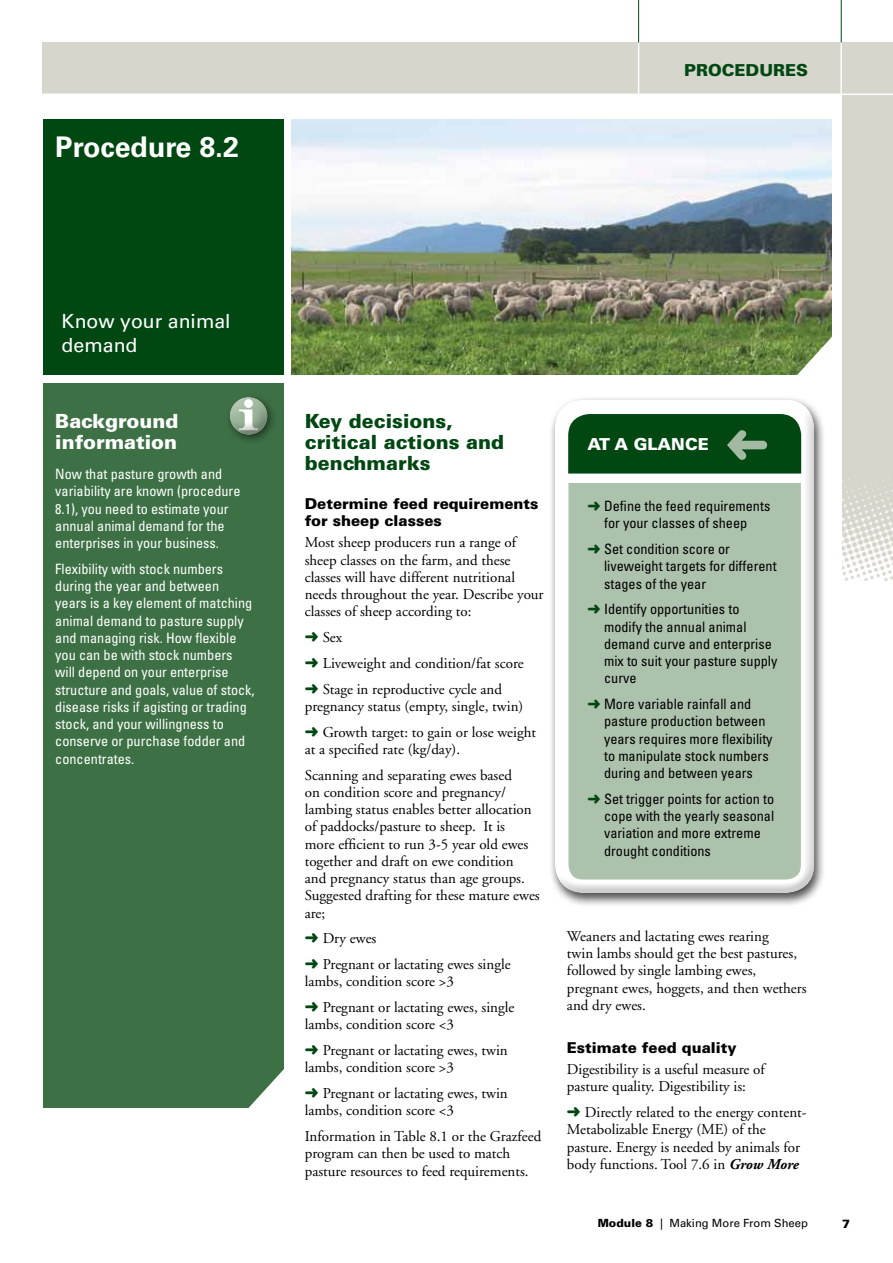
<style>
.page{position:relative;width:893px;height:1263px;background:#fff}
.page>*{position:absolute;margin:0;border:0;box-sizing:border-box;transform-origin:0 0}
.t1{font:700 28.5px "Univers";color:#fff}
.t2{font:900 19.5px/21px "Univers";color:#004712}
.t3{font:900 19.5px/21px "Univers";color:#fff}
.t4{font:19.5px/24px "Univers";color:#fff}
.t5{font:900 16.5px "Univers";color:#004712}
.t6{font:900 16.5px "Univers";color:#fff}
.t7{font:15px/17.2px "Adobe Garamond";color:#000}
.t8{font:900 15px/17.2px "Univers";color:#000}
.t9{font:condensed 14.25px/17.2px "Univers";color:#fff}
.t10{font:condensed 14.25px/17.2px "Univers";color:#000}
.t11{font:900 12px "Univers";color:#000}
.t12{font:11.25px "Univers";color:#000}
.s1{color:#004712}
.s2{font-weight:700;font-style:italic}
.s3{font-weight:900}
</style>
<div class="page">
<div style="left:43px;top:43px;width:850px;height:51px;background:#d6d6cd"></div>
<img style="left:842px;top:93px;width:51px;height:487px">
<hr style="left:638px;top:42px;width:1px;height:54px;background:#fff">
<hr style="left:840px;top:39px;width:2px;height:538px;background:#fff">
<hr style="left:841px;top:0;width:1px;height:43px;background:#004712">
<hr style="left:638px;top:0;width:1px;height:43px;background:#004712">
<hr style="left:36px;top:94px;width:857px;height:1px;background:#fff">
<div style="left:549px;top:396px;width:278px;height:511px;background:#000;opacity:.7"></div>
<div style="left:555px;top:407px;width:261px;height:487px;background:#000;opacity:.2"></div>
<div style="left:567px;top:412px;width:234px;height:71px;background:#fff"></div>
<svg style="left:568px;top:414px;width:233px;height:60px;background:#0b4f1c"></svg>
<div style="left:43px;top:383px;width:240px;height:724px;background:#3d7145"></div>
<div style="left:43px;top:119px;width:240px;height:255px;background:#004712"></div>
<img style="left:291px;top:119px;width:540px;height:255px">
<svg style="left:248px;top:1065px;width:36px;height:43px"></svg>
<svg style="left:796px;top:332px;width:36px;height:43px"></svg>
<div style="left:218px;top:381px;width:61px;height:54px;background:#fff;opacity:.3"></div>
<div style="left:223px;top:401px;width:65px;height:55px;background:#000;opacity:.25"></div>
<h1 class="t1" style="left:55px;top:131px;width:185px">Procedure 8.2</h1>
<p class="t5" style="left:684px;top:60px;width:125px">PROCEDURES</p>
<h2 class="t4" style="left:62px;top:309px;width:171px">Know your animal demand</h2>
<h2 class="t3" style="left:55px;top:410px;width:125px">Background information</h2>
<p class="t9" style="left:55px;top:465px;width:187px">Now that pasture growth and variability are known (procedure<br>8.1), you need to estimate your annual animal demand for the enterprises in your business.</p>
<p class="t9" style="left:55px;top:560px;width:201px">Flexibility with stock numbers during the year and between<br>years is a key element of matching animal demand to pasture supply and managing risk. How flexible you can be with stock numbers will depend on your enterprise structure and goals, value of stock, disease risks if agisting or trading stock, and your willingness to conserve or purchase fodder and concentrates.</p>
<h2 class="t2" style="left:305px;top:410px;width:201px">Key decisions, critical actions and benchmarks</h2>
<p class="t8" style="left:305px;top:494px;width:235px">Determine feed requirements for sheep classes</p>
<p class="t7" style="left:305px;top:534px;width:240px">Most sheep producers run a range of sheep classes on the farm, and these classes will have different nutritional needs throughout the year. Describe your classes of sheep according to:</p>
<p class="t7" style="left:305px;top:625px;width:221px;line-height:25.8px"><span class="s1">➜</span> Sex<br><span class="s1">➜</span> Liveweight and condition/fat score <span class="s1">➜</span> Stage in reproductive cycle and</p>
<p class="t7" style="left:305px;top:694px;width:233px;line-height:25.8px">pregnancy status (empty, single, twin) <span class="s1">➜</span> Growth target: to gain or lose weight</p>
<p class="t7" style="left:305px;top:737px;width:209px;line-height:25.8px">at a specified rate (kg/day).<br>Scanning and separating ewes based</p>
<p class="t7" style="left:305px;top:784px;width:237px">on condition score and pregnancy/ lambing status enables better allocation of paddocks/pasture to sheep. It is<br>more efficient to run 3-5 year old ewes together and draft on ewe condition<br>and pregnancy status than age groups.<br>Suggested drafting for these mature ewes are;</p>
<p class="t7" style="left:305px;top:926px;width:207px;line-height:25.8px"><span class="s1">➜</span> Dry ewes<br><span class="s1">➜</span> Pregnant or lactating ewes single</p>
<p class="t7" style="left:305px;top:969px;width:211px;line-height:25.8px">lambs, condition score &gt;3<br><span class="s1">➜</span> Pregnant or lactating ewes, single</p>
<p class="t7" style="left:305px;top:1012px;width:204px;line-height:25.8px">lambs, condition score &lt;3<br><span class="s1">➜</span> Pregnant or lactating ewes, twin</p>
<p class="t7" style="left:305px;top:1055px;width:204px;line-height:25.8px">lambs, condition score &gt;3<br><span class="s1">➜</span> Pregnant or lactating ewes, twin</p>
<p class="t7" style="left:305px;top:1098px;width:238px;line-height:25.8px">lambs, condition score &lt;3<br>Information in Table 8.1 or the Grazfeed</p>
<p class="t7" style="left:305px;top:1145px;width:225px">program can then be used to match pasture resources to feed requirements.</p>
<p class="t6" style="left:587px;top:434px;width:123px">AT A GLANCE</p>
<p class="t10" style="left:588px;top:497px;width:184px;text-align:center"><span class="s1">➜</span> Define the feed requirements for your classes of sheep</p>
<p class="t10" style="left:604px;top:540px;width:174px;text-indent:-17px"><span class="s1">➜</span> Set condition score or liveweight targets for different stages of the year</p>
<p class="t10" style="left:604px;top:600px;width:175px;text-indent:-17px"><span class="s1">➜</span> Identify opportunities to modify the annual animal demand curve and enterprise mix to suit your pasture supply curve</p>
<p class="t10" style="left:604px;top:695px;width:170px;text-indent:-17px"><span class="s1">➜</span> More variable rainfall and pasture production between years requires more flexibility to manipulate stock numbers during and between years</p>
<p class="t10" style="left:604px;top:790px;width:172px;text-indent:-17px"><span class="s1">➜</span> Set trigger points for action to cope with the yearly seasonal variation and more extreme drought conditions</p>
<p class="t7" style="left:567px;top:928px;width:241px">Weaners and lactating ewes rearing<br>twin lambs should get the best pastures, followed by single lambing ewes, pregnant ewes, hoggets, and then wethers and dry ewes.</p>
<p class="t8" style="left:567px;top:1038px;width:171px">Estimate feed quality</p>
<p class="t7" style="left:567px;top:1061px;width:199px">Digestibility is a useful measure of pasture quality. Digestibility is:</p>
<p class="t7" style="left:567px;top:1104px;width:241px"><span class="s1">➜</span> Directly related to the energy content-Metabolizable Energy (ME) of the pasture. Energy is needed by animals for body functions. Tool 7.6 in <span class="s2">Grow More</span></p>
<p class="t12" style="left:598px;top:1217px;width:212px"><span class="s3">Module 8</span> | Making More From Sheep</p>
<p class="t11" style="left:842px;top:1216px;width:10px">7</p>
</div>
